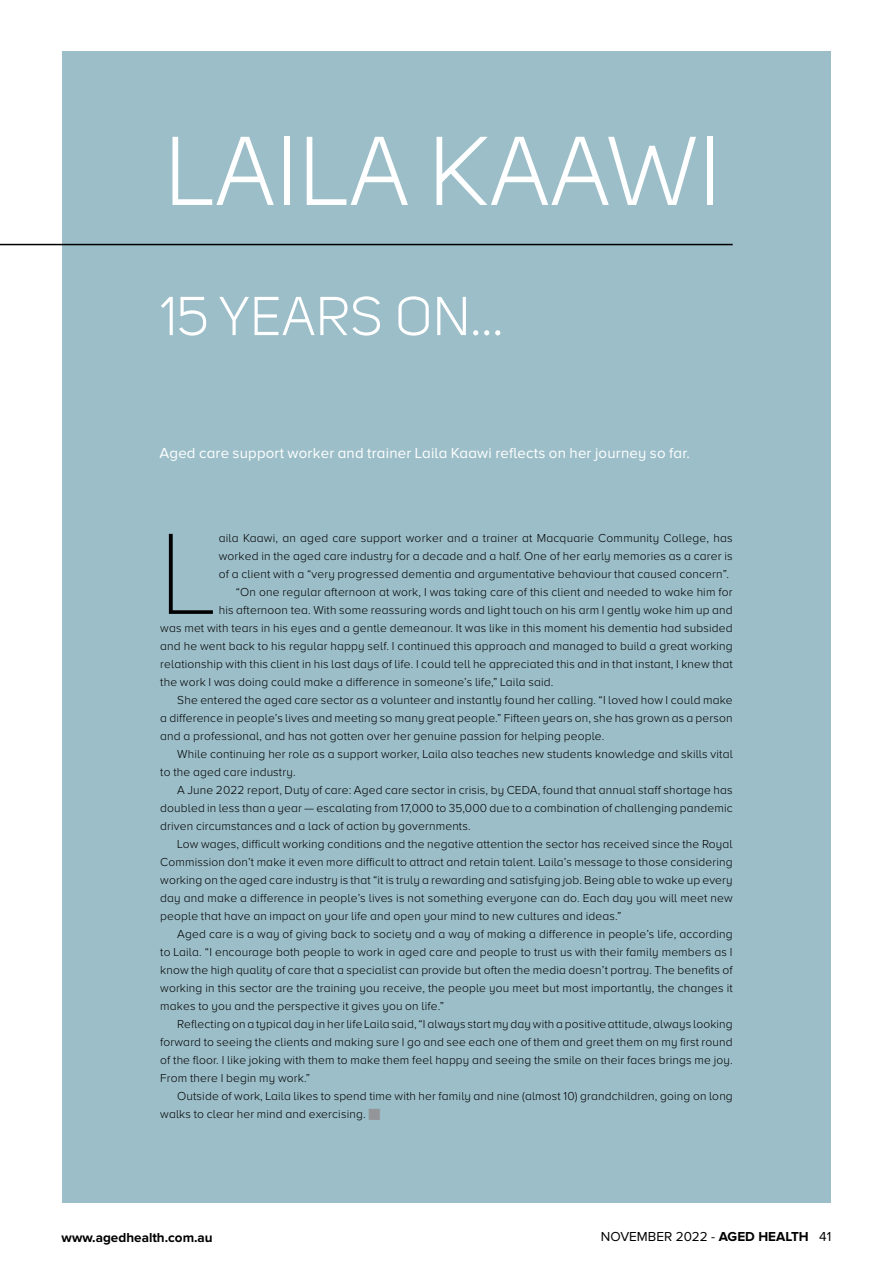
<style>
.page{position:relative;width:893px;height:1263px;background:#fff}
.page>*{position:absolute;margin:0;border:0;box-sizing:border-box;transform-origin:0 0}
.t1{font:100 120px "Proxima Nova A";color:#000}
.t2{font:96.3px "Uni Sans";letter-spacing:.02em;color:#fff}
.t3{font:54px "Uni Sans";color:#fff}
.t4{font:15px "Proxima Nova A";letter-spacing:.015em;color:#fff}
.t5{font:13.5px "Proxima Nova";color:#000}
.t6{font:700 13.5px "Proxima Nova";color:#000}
.t7{font:300 12px "Proxima Nova A";letter-spacing:.015em;color:#000}
.s1{color:#939598}
.s2{font-family:"Proxima Nova A"}
.s3{font-weight:700}
</style>
<div class="page">
<div style="left:62px;top:51px;width:768px;height:1151px;background:#9cbec8"></div>
<hr style="left:0;top:244px;width:733px;height:1px;background:#000">
<h2 class="t2" style="left:165px;top:116px;width:557px">LAILA KAAWI</h2>
<h3 class="t3" style="left:160px;top:285px;width:345px">15 YEARS ON...</h3>
<p class="t4" style="left:159px;top:445px;width:532px">Aged care support worker and trainer Laila Kaawi reflects on her journey so far.</p>
<h1 class="t1" style="left:160px;top:508px;width:58px">L</h1>
<p class="t7" style="left:219px;top:531px;width:515px">aila Kaawi, an aged care support worker and a trainer at Macquarie Community College, has</p>
<p class="t7" style="left:219px;top:549px;width:515px">worked in the aged care industry for a decade and a half. One of her early memories as a carer is</p>
<p class="t7" style="left:219px;top:567px;width:512px">of a client with a “very progressed dementia and argumentative behaviour that caused concern”.</p>
<p class="t7" style="left:236px;top:585px;width:498px">“On one regular afternoon at work, I was taking care of this client and needed to wake him for</p>
<p class="t7" style="left:219px;top:603px;width:515px">his afternoon tea. With some reassuring words and light touch on his arm I gently woke him up and</p>
<p class="t7" style="left:160px;top:621px;width:574px">was met with tears in his eyes and a gentle demeanour. It was like in this moment his dementia had subsided</p>
<p class="t7" style="left:160px;top:639px;width:574px">and he went back to his regular happy self. I continued this approach and managed to build a great working</p>
<p class="t7" style="left:160px;top:657px;width:574px">relationship with this client in his last days of life. I could tell he appreciated this and in that instant, I knew that</p>
<p class="t7" style="left:160px;top:675px;width:395px">the work I was doing could make a difference in someone’s life,” Laila said.</p>
<p class="t7" style="left:177px;top:693px;width:557px">She entered the aged care sector as a volunteer and instantly found her calling. “I loved how I could make</p>
<p class="t7" style="left:160px;top:711px;width:574px">a difference in people’s lives and meeting so many great people.” Fifteen years on, she has grown as a person</p>
<p class="t7" style="left:160px;top:729px;width:446px">and a professional, and has not gotten over her genuine passion for helping people.</p>
<p class="t7" style="left:177px;top:747px;width:557px">While continuing her role as a support worker, Laila also teaches new students knowledge and skills vital</p>
<p class="t7" style="left:160px;top:765px;width:137px">to the aged care industry.</p>
<p class="t7" style="left:177px;top:783px;width:557px">A June 2022 report, Duty of care: Aged care sector in crisis, by CEDA, found that annual staff shortage has</p>
<p class="t7" style="left:160px;top:801px;width:574px">doubled in less than a year — escalating from 17,000 to 35,000 due to a combination of challenging pandemic</p>
<p class="t7" style="left:160px;top:819px;width:312px">driven circumstances and a lack of action by governments.</p>
<p class="t7" style="left:177px;top:837px;width:557px">Low wages, difficult working conditions and the negative attention the sector has received since the Royal</p>
<p class="t7" style="left:160px;top:855px;width:574px">Commission don’t make it even more difficult to attract and retain talent. Laila’s message to those considering</p>
<p class="t7" style="left:160px;top:873px;width:574px">working on the aged care industry is that “it is truly a rewarding and satisfying job. Being able to wake up every</p>
<p class="t7" style="left:160px;top:891px;width:574px">day and make a difference in people’s lives is not something everyone can do. Each day you will meet new</p>
<p class="t7" style="left:160px;top:909px;width:463px">people that have an impact on your life and open your mind to new cultures and ideas.”</p>
<p class="t7" style="left:177px;top:927px;width:557px">Aged care is a way of giving back to society and a way of making a difference in people’s life, according</p>
<p class="t7" style="left:160px;top:945px;width:574px">to Laila. “I encourage both people to work in aged care and people to trust us with their family members as I</p>
<p class="t7" style="left:160px;top:963px;width:574px">know the high quality of care that a specialist can provide but often the media doesn’t portray. The benefits of</p>
<p class="t7" style="left:160px;top:981px;width:574px">working in this sector are the training you receive, the people you meet but most importantly, the changes it</p>
<p class="t7" style="left:160px;top:999px;width:285px">makes to you and the perspective it gives you on life.”</p>
<p class="t7" style="left:177px;top:1017px;width:557px">Reflecting on a typical day in her life Laila said, “I always start my day with a positive attitude, always looking</p>
<p class="t7" style="left:160px;top:1035px;width:574px">forward to seeing the clients and making sure I go and see each one of them and greet them on my first round</p>
<p class="t7" style="left:160px;top:1053px;width:574px">of the floor. I like joking with them to make them feel happy and seeing the smile on their faces brings me joy.</p>
<p class="t7" style="left:160px;top:1071px;width:152px">From there I begin my work.”</p>
<p class="t7" style="left:177px;top:1089px;width:557px">Outside of work, Laila likes to spend time with her family and nine (almost 10) grandchildren, going on long</p>
<p class="t7" style="left:160px;top:1107px;width:222px">walks to clear her mind and exercising. <span class="s1">■</span></p>
<p class="t6" style="left:62px;top:1229px;width:153px">www.agedhealth.com.au</p>
<p class="t5" style="left:601px;top:1229px;width:232px">NOVEMBER 2022 <span class="s2">-</span> <span class="s3">aged health</span> <span class="s2">41</span></p>
</div>
